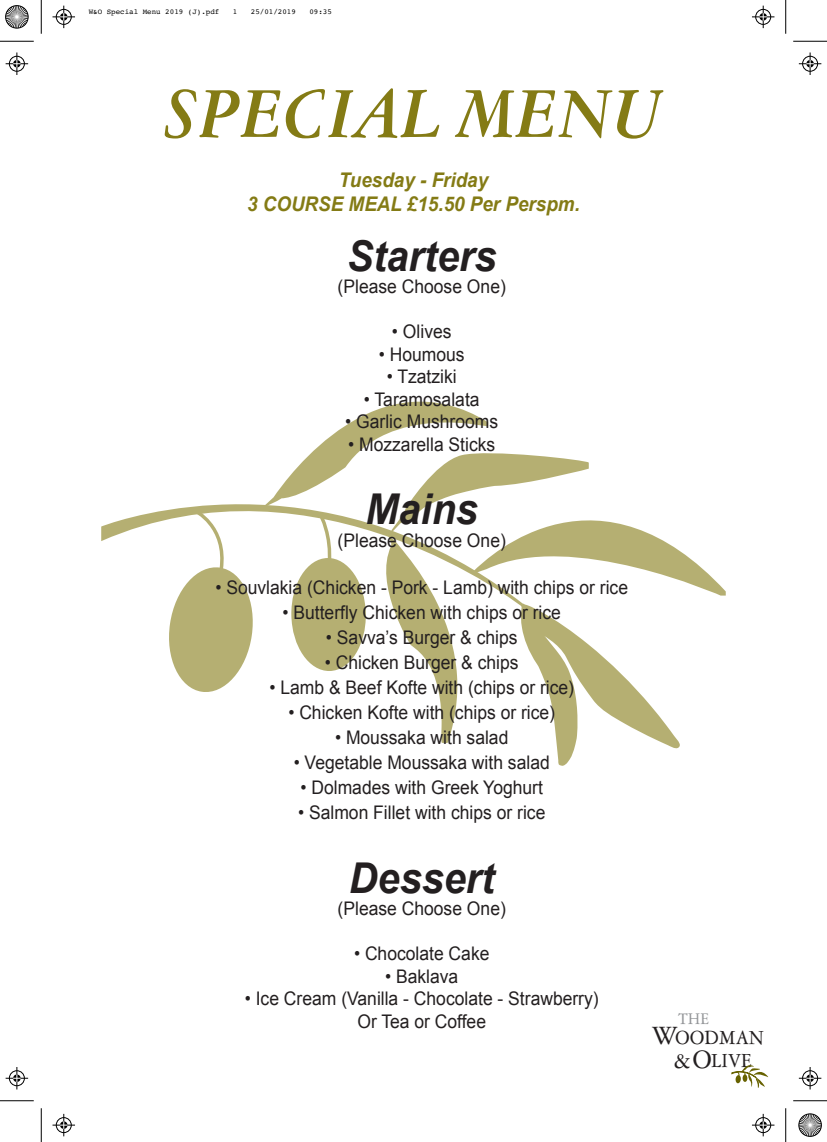
<style>
.page{position:relative;width:827px;height:1142px;background:#fff}
.page>*{position:absolute;margin:0;border:0;box-sizing:border-box;transform-origin:0 0}
.t1{font:italic 700 76.25px "American Garamond BT";color:#847b15;scale:.93 1}
.t2{font:italic 700 42.5px "Arial";color:#231f20;scale:.93 1}
.t3{font:21.5px/23px "American Garamond BT";color:#231f20;text-align:center;scale:.93 1}
.t4{font:italic 700 20.25px/24.2px "Arial";color:#847b15;text-align:center;scale:.93 1}
.t5{font:18.75px/22.5px "Arial";color:#231f20;text-align:center;scale:.93 1}
.t6{font:17.5px "American Garamond BT";color:#939598;scale:.93 1}
.t7{font:7.5px "Courier";color:#000}
.s1{font-size:28.5px}
.s2{font-size:26.12px}
</style>
<div class="page">
<svg style="left:731px;top:1065px;width:37px;height:23px"></svg>
<svg style="left:101px;top:510px;width:64px;height:31px"></svg>
<svg style="left:165px;top:402px;width:560px;height:364px"></svg>
<hr style="left:0;top:41px;width:34px;height:1px;background:#000">
<hr style="left:793px;top:41px;width:34px;height:1px;background:#000">
<hr style="left:0;top:1100px;width:34px;height:1px;background:#000">
<hr style="left:793px;top:1100px;width:34px;height:1px;background:#000">
<hr style="left:41px;top:0;width:1px;height:34px;background:#000">
<hr style="left:41px;top:1108px;width:1px;height:34px;background:#000">
<hr style="left:785px;top:0;width:1px;height:34px;background:#000">
<hr style="left:785px;top:1108px;width:1px;height:34px;background:#000">
<svg style="left:52px;top:6px;width:23px;height:22px"></svg>
<svg style="left:752px;top:6px;width:22px;height:22px"></svg>
<svg style="left:52px;top:1114px;width:23px;height:22px"></svg>
<svg style="left:752px;top:1114px;width:22px;height:22px"></svg>
<svg style="left:6px;top:52px;width:22px;height:23px"></svg>
<svg style="left:6px;top:1067px;width:22px;height:22px"></svg>
<svg style="left:798px;top:52px;width:23px;height:23px"></svg>
<svg style="left:798px;top:1067px;width:23px;height:22px"></svg>
<svg style="left:5px;top:5px;width:24px;height:24px"></svg>
<svg style="left:798px;top:1113px;width:24px;height:24px"></svg>
<p class="t7" style="left:89px;top:6px;width:132px">W&amp;O Special Menu 2019 (J).pdf</p>
<p class="t7" style="left:233px;top:6px;width:6px">1</p>
<p class="t7" style="left:251px;top:6px;width:47px">25/01/2019</p>
<p class="t7" style="left:309px;top:6px;width:24px">09:35</p>
<h1 class="t1" style="left:164px;top:68px;width:537px">SPECIAL MENU</h1>
<p class="t4" style="left:247px;top:168px;width:359px">Tuesday - Friday<br>3 COURSE MEAL £15.50 Per Perspm.</p>
<h2 class="t2" style="left:347px;top:228px;width:163px">Starters</h2>
<p class="t5" style="left:337px;top:276px;width:182px">(Please Choose One)</p>
<p class="t5" style="left:392px;top:321px;width:66px">• Olives</p>
<p class="t5" style="left:379px;top:343px;width:94px">• Houmous</p>
<p class="t5" style="left:387px;top:366px;width:77px">• Tzatziki</p>
<p class="t5" style="left:364px;top:388px;width:126px">• Taramosalata</p>
<p class="t5" style="left:345px;top:411px;width:166px">• Garlic Mushrooms</p>
<p class="t5" style="left:348px;top:433px;width:160px">• Mozzarella Sticks</p>
<h2 class="t2" style="left:365px;top:481px;width:122px">Mains</h2>
<p class="t5" style="left:337px;top:529px;width:182px">(Please Choose One)</p>
<p class="t5" style="left:215px;top:577px;width:445px">• Souvlakia (Chicken - Pork - Lamb) with chips or rice</p>
<p class="t5" style="left:282px;top:602px;width:301px">• Butterfly Chicken with chips or rice</p>
<p class="t5" style="left:326px;top:627px;width:207px">• Savva’s Burger &amp; chips</p>
<p class="t5" style="left:325px;top:652px;width:210px">• Chicken Burger &amp; chips</p>
<p class="t5" style="left:269px;top:677px;width:329px">• Lamb &amp; Beef Kofte with (chips or rice)</p>
<p class="t5" style="left:288px;top:702px;width:288px">• Chicken Kofte with (chips or rice)</p>
<p class="t5" style="left:335px;top:727px;width:188px">• Moussaka with salad</p>
<p class="t5" style="left:294px;top:752px;width:277px">• Vegetable Moussaka with salad</p>
<p class="t5" style="left:300px;top:777px;width:262px">• Dolmades with Greek Yoghurt</p>
<p class="t5" style="left:298px;top:802px;width:267px">• Salmon Fillet with chips or rice</p>
<h2 class="t2" style="left:349px;top:850px;width:158px">Dessert</h2>
<p class="t5" style="left:337px;top:898px;width:182px">(Please Choose One)</p>
<p class="t5" style="left:354px;top:943px;width:147px">• Chocolate Cake</p>
<p class="t5" style="left:385px;top:965px;width:80px">• Baklava</p>
<p class="t5" style="left:245px;top:988px;width:382px">• Ice Cream (Vanilla - Chocolate - Strawberry)<br>Or Tea or Coffee</p>
<p class="t6" style="left:678px;top:1009px;width:35px">THE</p>
<p class="t3" style="left:651px;top:1026px;width:122px"><span class="s1">W</span>OODMAN <span class="s2">&amp;</span><span class="s1">O</span>LIVE</p>
</div>
